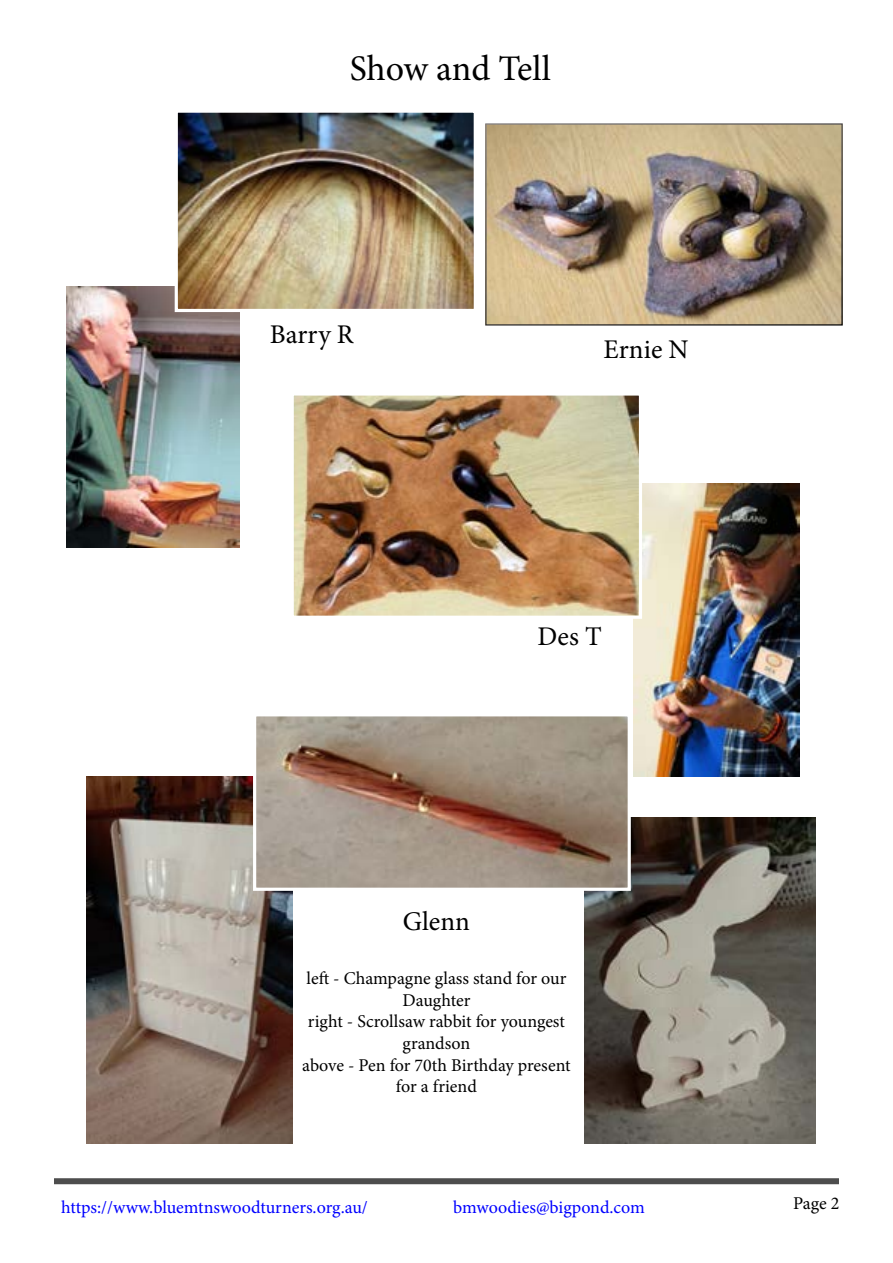
<style>
.page{position:relative;width:893px;height:1263px;background:#fff}
.page>*{position:absolute;margin:0;border:0;box-sizing:border-box;transform-origin:0 0}
.t1{font:36px "Minion Pro";letter-spacing:-.005em;color:#000}
.t2{font:27px "Minion Pro";color:#000}
.t3{font:18px/21.6px "Minion Pro";letter-spacing:-.005em;color:#000;text-align:center}
.t4{font:18px "Minion Pro";letter-spacing:-.005em;color:#00f}
</style>
<div class="page">
<div style="left:54px;top:1178px;width:785px;height:6px;background:#4d4d4d"></div>
<img style="left:634px;top:483px;width:166px;height:293px">
<img style="left:295px;top:396px;width:343px;height:219px">
<div style="left:291px;top:392px;width:351px;height:227px;border:3px solid #fff"></div>
<img style="left:487px;top:125px;width:354px;height:199px">
<img style="left:585px;top:818px;width:230px;height:325px">
<img style="left:87px;top:776px;width:206px;height:367px">
<img style="left:257px;top:717px;width:370px;height:170px">
<div style="left:253px;top:713px;width:378px;height:178px;border:3px solid #fff"></div>
<img style="left:66px;top:287px;width:174px;height:260px">
<img style="left:179px;top:114px;width:294px;height:194px">
<div style="left:175px;top:110px;width:302px;height:202px;border:3px solid #fff"></div>
<h1 class="t1" style="left:350px;top:45px;width:202px">Show and Tell</h1>
<h2 class="t2" style="left:270px;top:317px;width:85px">Barry R</h2>
<h2 class="t2" style="left:603px;top:331px;width:87px">Ernie N</h2>
<h2 class="t2" style="left:537px;top:618px;width:66px">Des T</h2>
<h2 class="t2" style="left:403px;top:903px;width:69px">Glenn</h2>
<p class="t3" style="left:302px;top:968px;width:270px">left - Champagne glass stand for our<br>Daughter<br>right - Scrollsaw rabbit for youngest grandson<br>above - Pen for 70th Birthday present for a friend</p>
<p class="t4" style="left:61px;top:1195px;width:308px">https://www.bluemtnswoodturners.org.au/</p>
<p class="t3" style="left:793px;top:1192px;width:48px">Page 2</p>
<p class="t4" style="left:453px;top:1195px;width:193px">bmwoodies@bigpond.com</p>
</div>
